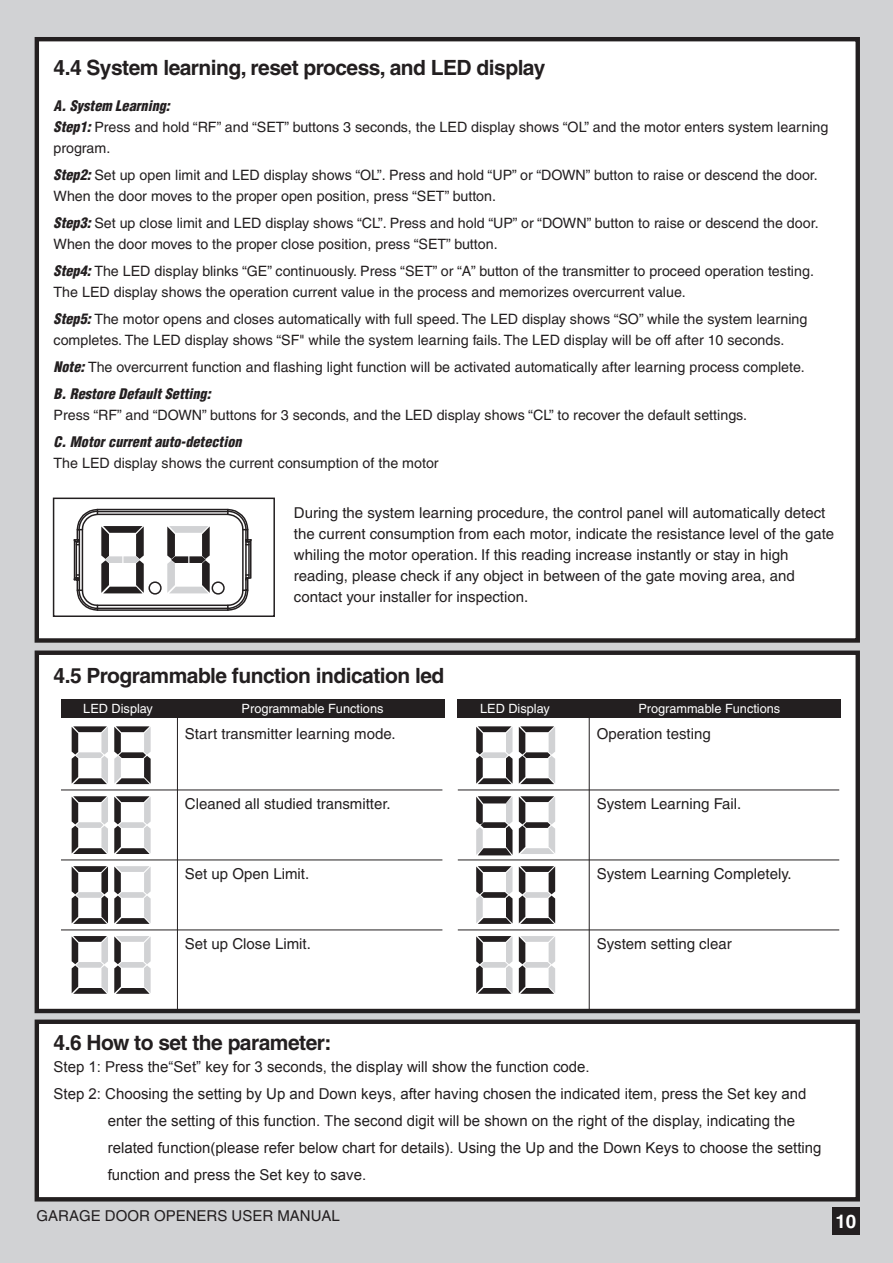
<style>
.page{position:relative;width:893px;height:1263px;background:#d1d2d4}
.page>*{position:absolute;margin:0;border:0;box-sizing:border-box;transform-origin:0 0}
.t1{font:700 21px "Helvetica";letter-spacing:-.025em;color:#231f20}
.t2{font:700 18.75px "Helvetica";color:#fff}
.t3{font:15px/21px "Helvetica";color:#231f20}
.t4{font:15px "Arial";color:#231f20}
.t5{font:14.25px/21px "Helvetica";color:#231f20}
.t6{font:italic 900 condensed 14.25px "Helvetica";color:#231f20}
.t7{font:12.75px "Helvetica";color:#fff}
.s1{font-weight:900;font-style:italic;font-stretch:condensed}
</style>
<div class="page">
<div style="left:37px;top:39px;width:821px;height:601px;background:#fff"></div>
<div style="left:35px;top:37px;width:825px;height:606px;border:4px solid #231f20"></div>
<div style="left:37px;top:653px;width:821px;height:358px;background:#fff"></div>
<div style="left:35px;top:650px;width:825px;height:363px;border:4px solid #231f20"></div>
<div style="left:37px;top:1022px;width:821px;height:177px;background:#fff"></div>
<div style="left:35px;top:1019px;width:825px;height:182px;border:4px solid #231f20"></div>
<div style="left:832px;top:1207px;width:27px;height:27px;background:#231f20"></div>
<div style="left:61px;top:700px;width:383px;height:18px;background:#231f20"></div>
<div style="left:458px;top:700px;width:383px;height:18px;background:#231f20"></div>
<svg style="left:72px;top:726px;width:36px;height:58px"></svg>
<svg style="left:114px;top:726px;width:37px;height:58px"></svg>
<svg style="left:72px;top:796px;width:36px;height:58px"></svg>
<svg style="left:114px;top:796px;width:37px;height:58px"></svg>
<svg style="left:72px;top:866px;width:36px;height:58px"></svg>
<svg style="left:114px;top:866px;width:37px;height:58px"></svg>
<svg style="left:72px;top:936px;width:36px;height:58px"></svg>
<svg style="left:114px;top:936px;width:37px;height:58px"></svg>
<svg style="left:476px;top:726px;width:37px;height:58px"></svg>
<svg style="left:519px;top:726px;width:36px;height:58px"></svg>
<svg style="left:476px;top:796px;width:37px;height:59px"></svg>
<svg style="left:519px;top:796px;width:36px;height:58px"></svg>
<svg style="left:476px;top:866px;width:37px;height:58px"></svg>
<svg style="left:519px;top:866px;width:36px;height:58px"></svg>
<svg style="left:476px;top:936px;width:37px;height:58px"></svg>
<svg style="left:519px;top:936px;width:36px;height:58px"></svg>
<hr style="left:61px;top:929px;width:381px;height:1px;background:#231f20">
<hr style="left:61px;top:859px;width:381px;height:1px;background:#231f20">
<hr style="left:61px;top:789px;width:381px;height:1px;background:#231f20">
<hr style="left:458px;top:929px;width:381px;height:1px;background:#231f20">
<hr style="left:458px;top:859px;width:381px;height:1px;background:#231f20">
<hr style="left:458px;top:789px;width:381px;height:1px;background:#231f20">
<hr style="left:177px;top:700px;width:1px;height:310px;background:#231f20">
<hr style="left:589px;top:700px;width:1px;height:310px;background:#231f20">
<div style="left:53px;top:498px;width:222px;height:119px;border:2px solid #231f20"></div>
<svg style="left:73px;top:508px;width:179px;height:103px"></svg>
<div style="left:148px;top:581px;width:14px;height:14px;border:2px solid #231f20;border-radius:50%"></div>
<div style="left:212px;top:581px;width:13px;height:14px;border:2px solid #231f20;border-radius:50%"></div>
<h1 class="t1" style="left:54px;top:55px;width:493px">4.4 System learning, reset process, and LED display</h1>
<p class="t5" style="left:54px;top:95px;width:776px"><span class="s1">A. System Learning:<br>Step1:</span> Press and hold “RF” and “SET” buttons 3 seconds, the LED display shows “OL” and the motor enters system learning program.</p>
<p class="t5" style="left:54px;top:164px;width:766px"><span class="s1">Step2:</span> Set up open limit and LED display shows “OL”. Press and hold “UP” or “DOWN” button to raise or descend the door.<br>When the door moves to the proper open position, press “SET” button.</p>
<p class="t5" style="left:54px;top:212px;width:767px"><span class="s1">Step3:</span> Set up close limit and LED display shows “CL”. Press and hold “UP” or “DOWN” button to raise or descend the door.<br>When the door moves to the proper close position, press “SET” button.</p>
<p class="t5" style="left:54px;top:260px;width:762px"><span class="s1">Step4:</span> The LED display blinks “GE” continuously. Press “SET” or “A” button of the transmitter to proceed operation testing.<br>The LED display shows the operation current value in the process and memorizes overcurrent value.</p>
<p class="t5" style="left:54px;top:308px;width:755px"><span class="s1">Step5:</span> The motor opens and closes automatically with full speed. The LED display shows “SO” while the system learning completes. The LED display shows “SF" while the system learning fails. The LED display will be off after 10 seconds.</p>
<p class="t5" style="left:54px;top:353px;width:753px;line-height:27px"><span class="s1">Note:</span> The overcurrent function and flashing light function will be activated automatically after learning process complete.<br><span class="s1">B. Restore Default Setting:</span></p>
<p class="t5" style="left:54px;top:404px;width:695px">Press “RF” and “DOWN” buttons for 3 seconds, and the LED display shows “CL” to recover the default settings.</p>
<p class="t6" style="left:54px;top:432px;width:189px">C. Motor current auto-detection</p>
<p class="t5" style="left:54px;top:452px;width:387px">The LED display shows the current consumption of the motor</p>
<p class="t3" style="left:294px;top:502px;width:542px">During the system learning procedure, the control panel will automatically detect the current consumption from each motor, indicate the resistance level of the gate whiling the motor operation. If this reading increase instantly or stay in high reading, please check if any object in between of the gate moving area, and contact your installer for inspection.</p>
<h1 class="t1" style="left:54px;top:663px;width:392px">4.5 Programmable function indication led</h1>
<p class="t3" style="left:185px;top:723px;width:212px">Start transmitter learning mode.</p>
<p class="t3" style="left:597px;top:723px;width:116px">Operation testing</p>
<p class="t7" style="left:83px;top:701px;width:71px">LED Display</p>
<p class="t7" style="left:242px;top:701px;width:143px">Programmable Functions</p>
<p class="t7" style="left:480px;top:701px;width:71px">LED Display</p>
<p class="t7" style="left:638px;top:701px;width:143px">Programmable Functions</p>
<p class="t3" style="left:185px;top:793px;width:207px">Cleaned all studied transmitter.</p>
<p class="t3" style="left:597px;top:793px;width:146px">System Learning Fail.</p>
<p class="t3" style="left:185px;top:863px;width:126px">Set up Open Limit.</p>
<p class="t3" style="left:597px;top:863px;width:196px">System Learning Completely.</p>
<p class="t3" style="left:185px;top:933px;width:127px">Set up Close Limit.</p>
<p class="t3" style="left:597px;top:933px;width:137px">System setting clear</p>
<h1 class="t1" style="left:54px;top:1029px;width:279px">4.6 How to set the parameter:</h1>
<p class="t4" style="left:54px;top:1057px;width:538px">Step 1: Press the“Set” key for 3 seconds, the display will show the function code.</p>
<p class="t4" style="left:54px;top:1084px;width:754px">Step 2: Choosing the setting by Up and Down keys, after having chosen the indicated item, press the Set key and</p>
<p class="t4" style="left:108px;top:1111px;width:689px">enter the setting of this function. The second digit will be shown on the right of the display, indicating the</p>
<p class="t4" style="left:108px;top:1138px;width:715px">related function(please refer below chart for details). Using the Up and the Down Keys to choose the setting</p>
<p class="t4" style="left:108px;top:1165px;width:260px">function and press the Set key to save.</p>
<p class="t3" style="left:37px;top:1206px;width:305px">GARAGE DOOR OPENERS USER MANUAL</p>
<h2 class="t2" style="left:835px;top:1210px;width:22px">10</h2>
</div>
